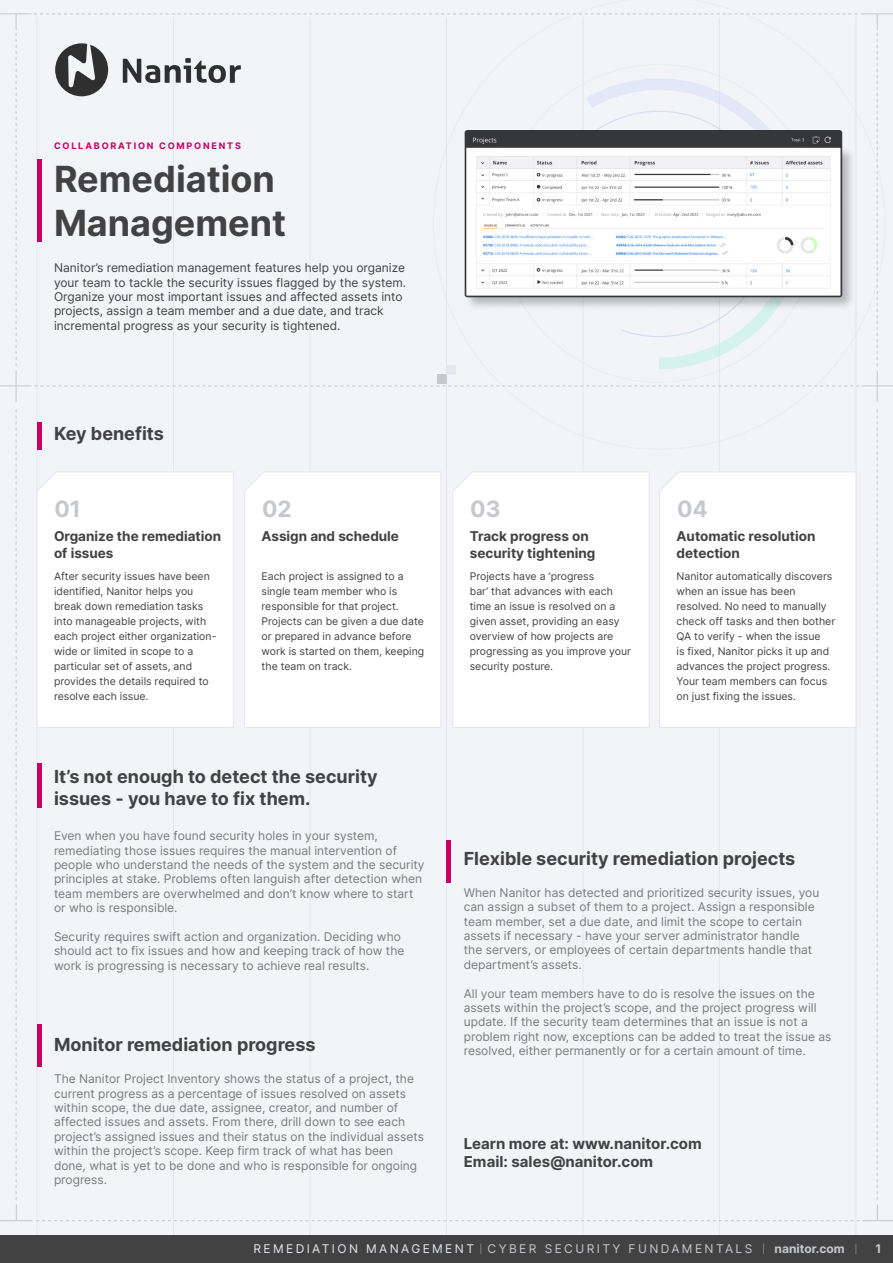
<style>
.page{position:relative;width:893px;height:1263px;background:#f2f4f8}
.page>*{position:absolute;margin:0;border:0;box-sizing:border-box;transform-origin:0 0}
.t1{font:700 36px/43.2px "Inter";color:#424242}
.t2{font:700 22.5px "Inter";color:#c6c8ce}
.t3{font:700 18px/21.6px "Inter";color:#424242}
.t4{font:700 15px/18px "Inter";color:#424242}
.t5{font:700 13.5px/16.2px "Inter";color:#424242}
.t6{font:12px/14.4px "Inter";color:#7b7b7b}
.t7{font:12px/14.4px "Inter";color:#424242}
.t8{font:12px "Inter";letter-spacing:.2em;color:#c6c8ce}
.t9{font:12px "Inter";letter-spacing:.2em;color:#e4e7ee}
.t10{font:700 12px "Inter";color:#c6c8ce}
.t11{font:10.5px/15px "Inter";color:#424242}
.t12{font:700 9px "Inter";letter-spacing:.2em;color:#c70067}
</style>
<div class="page">
<hr style="left:37px;top:17px;width:1px;height:1229px;background:#e4e7ee">
<hr style="left:310px;top:17px;width:1px;height:1229px;background:#e4e7ee">
<hr style="left:173px;top:17px;width:1px;height:1229px;background:#e4e7ee">
<hr style="left:719px;top:17px;width:1px;height:1229px;background:#e4e7ee">
<hr style="left:855px;top:17px;width:1px;height:1229px;background:#e4e7ee">
<hr style="left:446px;top:17px;width:1px;height:1229px;background:#e4e7ee">
<hr style="left:583px;top:17px;width:1px;height:1229px;background:#e4e7ee">
<div style="left:0;top:1236px;width:893px;height:27px;background:#424242"></div>
<svg style="left:433px;top:0;width:452px;height:449px"></svg>
<svg style="left:545px;top:109px;width:114px;height:230px"></svg>
<svg style="left:586px;top:77px;width:199px;height:53px"></svg>
<svg style="left:659px;top:312px;width:126px;height:57px"></svg>
<hr style="left:0;top:386px;width:32px;height:1px;background:#c6c8ce">
<hr style="left:16px;top:371px;width:1px;height:31px;background:#c6c8ce">
<hr style="left:861px;top:386px;width:32px;height:1px;background:#c6c8ce">
<hr style="left:877px;top:371px;width:1px;height:31px;background:#c6c8ce">
<svg style="left:35px;top:386px;width:824px;height:1px"></svg>
<hr style="left:0;top:14px;width:31px;height:1px;background:#c6c8ce">
<svg style="left:16px;top:14px;width:1px;height:352px"></svg>
<hr style="left:861px;top:14px;width:32px;height:1px;background:#c6c8ce">
<svg style="left:877px;top:14px;width:1px;height:352px"></svg>
<svg style="left:34px;top:14px;width:823px;height:1px"></svg>
<hr style="left:862px;top:1220px;width:31px;height:1px;background:#c6c8ce">
<svg style="left:877px;top:409px;width:1px;height:811px"></svg>
<hr style="left:0;top:1220px;width:32px;height:1px;background:#c6c8ce">
<svg style="left:16px;top:409px;width:1px;height:811px"></svg>
<svg style="left:36px;top:1220px;width:824px;height:1px"></svg>
<svg style="left:123px;top:58px;width:118px;height:25px"></svg>
<svg style="left:55px;top:43px;width:53px;height:53px"></svg>
<div style="left:437px;top:375px;width:9px;height:9px;background:#c6c8ce"></div>
<div style="left:446px;top:366px;width:9px;height:9px;background:#e4e7ee"></div>
<hr style="left:37px;top:159px;width:4px;height:82px;background:#c70067">
<hr style="left:37px;top:763px;width:4px;height:44px;background:#c70067">
<div style="left:446px;top:840px;width:5px;height:42px;background:#c70067"></div>
<hr style="left:37px;top:1024px;width:4px;height:43px;background:#c70067">
<hr style="left:37px;top:422px;width:4px;height:27px;background:#c70067">
<div style="left:38px;top:472px;width:196px;height:256px;background:#fff"></div>
<img style="left:464px;top:130px;width:392px;height:182px">
<div style="left:244px;top:471px;width:197px;height:257px;background:#fff"></div>
<div style="left:453px;top:471px;width:196px;height:257px;background:#fff"></div>
<div style="left:659px;top:472px;width:196px;height:256px;background:#fff"></div>
<p class="t12" style="left:54px;top:140px;width:188px">COLLABORATION COMPONENTS</p>
<h1 class="t1" style="left:54px;top:157px;width:234px">Remediation<br>Management</h1>
<p class="t7" style="left:54px;top:260px;width:354px">Nanitor’s remediation management features help you organize your team to tackle the security issues flagged by the system.<br>Organize your most important issues and affected assets into projects, assign a team member and a due date, and track incremental progress as your security is tightened.</p>
<h3 class="t3" style="left:54px;top:422px;width:111px">Key benefits</h3>
<h2 class="t2" style="left:55px;top:493px;width:28px">01</h2>
<p class="t5" style="left:54px;top:528px;width:169px">Organize the remediation of issues</p>
<p class="t11" style="left:54px;top:569px;width:164px">After security issues have been identified, Nanitor helps you break down remediation tasks into manageable projects, with each project either organization&shy;wide or limited in scope to a particular set of assets, and provides the details required to resolve each issue.</p>
<h2 class="t2" style="left:262px;top:493px;width:31px">02</h2>
<p class="t5" style="left:262px;top:528px;width:139px">Assign and schedule</p>
<p class="t11" style="left:262px;top:569px;width:164px">Each project is assigned to a single team member who is responsible for that project.<br>Projects can be given a due date or prepared in advance before work is started on them, keeping the team on track.</p>
<h3 class="t3" style="left:54px;top:765px;width:325px">It’s not enough to detect the security issues - you have to fix them.</h3>
<p class="t6" style="left:54px;top:828px;width:372px">Even when you have found security holes in your system, remediating those issues requires the manual intervention of people who understand the needs of the system and the security principles at stake. Problems often languish after detection when team members are overwhelmed and don’t know where to start or who is responsible.</p>
<p class="t6" style="left:54px;top:929px;width:352px">Security requires swift action and organization. Deciding who should act to fix issues and how and keeping track of how the work is progressing is necessary to achieve real results.</p>
<h3 class="t3" style="left:54px;top:1033px;width:263px">Monitor remediation progress</h3>
<p class="t6" style="left:54px;top:1071px;width:371px">The Nanitor Project Inventory shows the status of a project, the current progress as a percentage of issues resolved on assets within scope, the due date, assignee, creator, and number of affected issues and assets. From there, drill down to see each project’s assigned issues and their status on the individual assets within the project’s scope. Keep firm track of what has been done, what is yet to be done and who is responsible for ongoing progress.</p>
<h2 class="t2" style="left:470px;top:493px;width:32px">03</h2>
<p class="t5" style="left:470px;top:528px;width:127px">Track progress on security tightening</p>
<p class="t11" style="left:470px;top:569px;width:163px">Projects have a ‘progress<br>bar’ that advances with each time an issue is resolved on a given asset, providing an easy overview of how projects are progressing as you improve your security posture.</p>
<h2 class="t2" style="left:677px;top:493px;width:32px">04</h2>
<p class="t5" style="left:676px;top:528px;width:140px">Automatic resolution detection</p>
<p class="t11" style="left:676px;top:569px;width:160px">Nanitor automatically discovers when an issue has been resolved. No need to manually check off tasks and then bother<br>QA to verify - when the issue<br>is fixed, Nanitor picks it up and advances the project progress.<br>Your team members can focus on just fixing the issues.</p>
<h3 class="t3" style="left:464px;top:847px;width:333px">Flexible security remediation projects</h3>
<p class="t6" style="left:464px;top:885px;width:357px">When Nanitor has detected and prioritized security issues, you can assign a subset of them to a project. Assign a responsible team member, set a due date, and limit the scope to certain assets if necessary - have your server administrator handle the servers, or employees of certain departments handle that department’s assets.</p>
<p class="t6" style="left:464px;top:986px;width:369px">All your team members have to do is resolve the issues on the assets within the project’s scope, and the project progress will update. If the security team determines that an issue is not a problem right now, exceptions can be added to treat the issue as resolved, either permanently or for a certain amount of time.</p>
<p class="t4" style="left:464px;top:1134px;width:240px">Learn more at: www.nanitor.com<br>Email: sales@nanitor.com</p>
<p class="t9" style="left:253px;top:1239px;width:222px">REMEDIATION MANAGEMENT</p>
<p class="t8" style="left:488px;top:1239px;width:266px">CYBER SECURITY FUNDAMENTALS</p>
<p class="t10" style="left:775px;top:1239px;width:72px">nanitor.com</p>
<p class="t10" style="left:876px;top:1239px;width:7px">1</p>
</div>
